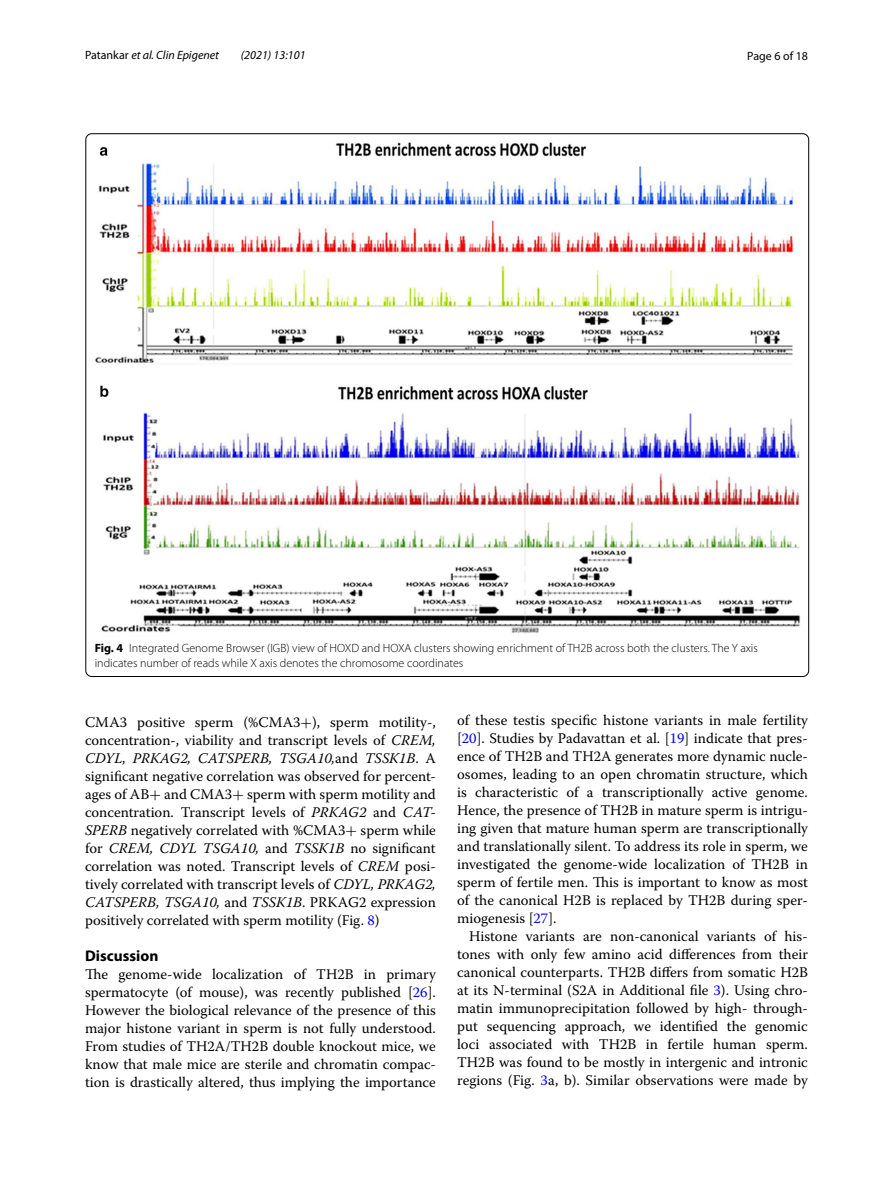
<style>
.page{position:relative;width:893px;height:1187px;background:#fff}
.page>*{position:absolute;margin:0;border:0;box-sizing:border-box;transform-origin:0 0}
.t1{font:700 15.45px "Myriad Pro";color:#000}
.t2{font:14.7px/18px "Warnock Pro";color:#000;text-align:justify}
.t3{font:300 12px/15px "Myriad Pro";color:#000}
.t4{font:italic 12px "Myriad Pro";color:#000}
.t5{font:12px "Myriad Pro";color:#000}
.s1{font-style:normal}
.s2{font-weight:700}
.s3{font-family:"MTSY"}
.s4{font-style:italic}
.s5{color:#00f}
</style>
<div class="page">
<img style="left:95px;top:143px;width:705px;height:491px">
<p class="t4" style="left:85px;top:48px;width:136px"><span class="s1">Patankar</span> et al. Clin Epigenet</p>
<p class="t4" style="left:241px;top:48px;width:66px">(2021) 13:101</p>
<p class="t5" style="left:747px;top:48px;width:62px">Page 6 of 18</p>
<p class="t3" style="left:95px;top:640px;width:665px"><span class="s2">Fig. 4</span> Integrated Genome Browser (IGB) view of HOXD and HOXA clusters showing enrichment of TH2B across both the clusters. The Y axis indicates number of reads while X axis denotes the chromosome coordinates</p>
<p class="t2" style="left:85px;top:712px;width:352px">CMA3 positive sperm (%CMA3<span class="s3">+</span>), sperm motility-, concentration-, viability and transcript levels of <span class="s4">CREM, CDYL, PRKAG2, CATSPERB, TSGA10,</span>and <span class="s4">TSSK1B</span>. A significant negative correlation was observed for percent&shy;ages of AB<span class="s3">+</span> and CMA3<span class="s3">+</span> sperm with sperm motility and concentration. Transcript levels of <span class="s4">PRKAG2</span> and <span class="s4">CAT-SPERB</span> negatively correlated with %CMA3<span class="s3">+</span> sperm while for <span class="s4">CREM, CDYL TSGA10,</span> and <span class="s4">TSSK1B</span> no significant correlation was noted. Transcript levels of <span class="s4">CREM</span> posi&shy;tively correlated with transcript levels of <span class="s4">CDYL, PRKAG2, CATSPERB, TSGA10,</span> and <span class="s4">TSSK1B</span>. PRKAG2 expression positively correlated with sperm motility (Fig. <span class="s5">8</span>)</p>
<p class="t1" style="left:85px;top:945px;width:75px">Discussion</p>
<p class="t2" style="left:85px;top:964px;width:352px">The genome-wide localization of TH2B in primary spermatocyte (of mouse), was recently published [<span class="s5">26</span>].<br>However the biological relevance of the presence of this major histone variant in sperm is not fully understood.<br>From studies of TH2A/TH2B double knockout mice, we know that male mice are sterile and chromatin compac&shy;tion is drastically altered, thus implying the importance</p>
<p class="t2" style="left:457px;top:710px;width:352px">of these testis specific histone variants in male fertility [<span class="s5">20</span>]. Studies by Padavattan et al. [<span class="s5">19</span>] indicate that pres&shy;ence of TH2B and TH2A generates more dynamic nucle&shy;osomes, leading to an open chromatin structure, which is characteristic of a transcriptionally active genome.<br>Hence, the presence of TH2B in mature sperm is intrigu&shy;ing given that mature human sperm are transcriptionally and translationally silent. To address its role in sperm, we investigated the genome-wide localization of TH2B in sperm of fertile men. This is important to know as most of the canonical H2B is replaced by TH2B during sper&shy;miogenesis [<span class="s5">27</span>].</p>
<p class="t2" style="left:457px;top:926px;width:352px;text-indent:12px">Histone variants are non-canonical variants of his&shy;tones with only few amino acid differences from their canonical counterparts. TH2B differs from somatic H2B at its N-terminal (S2A in Additional file <span class="s5">3</span>). Using chro&shy;matin immunoprecipitation followed by high- through&shy;put sequencing approach, we identified the genomic loci associated with TH2B in fertile human sperm.<br>TH2B was found to be mostly in intergenic and intronic regions (Fig. <span class="s5">3</span>a, b). Similar observations were made by</p>
</div>
